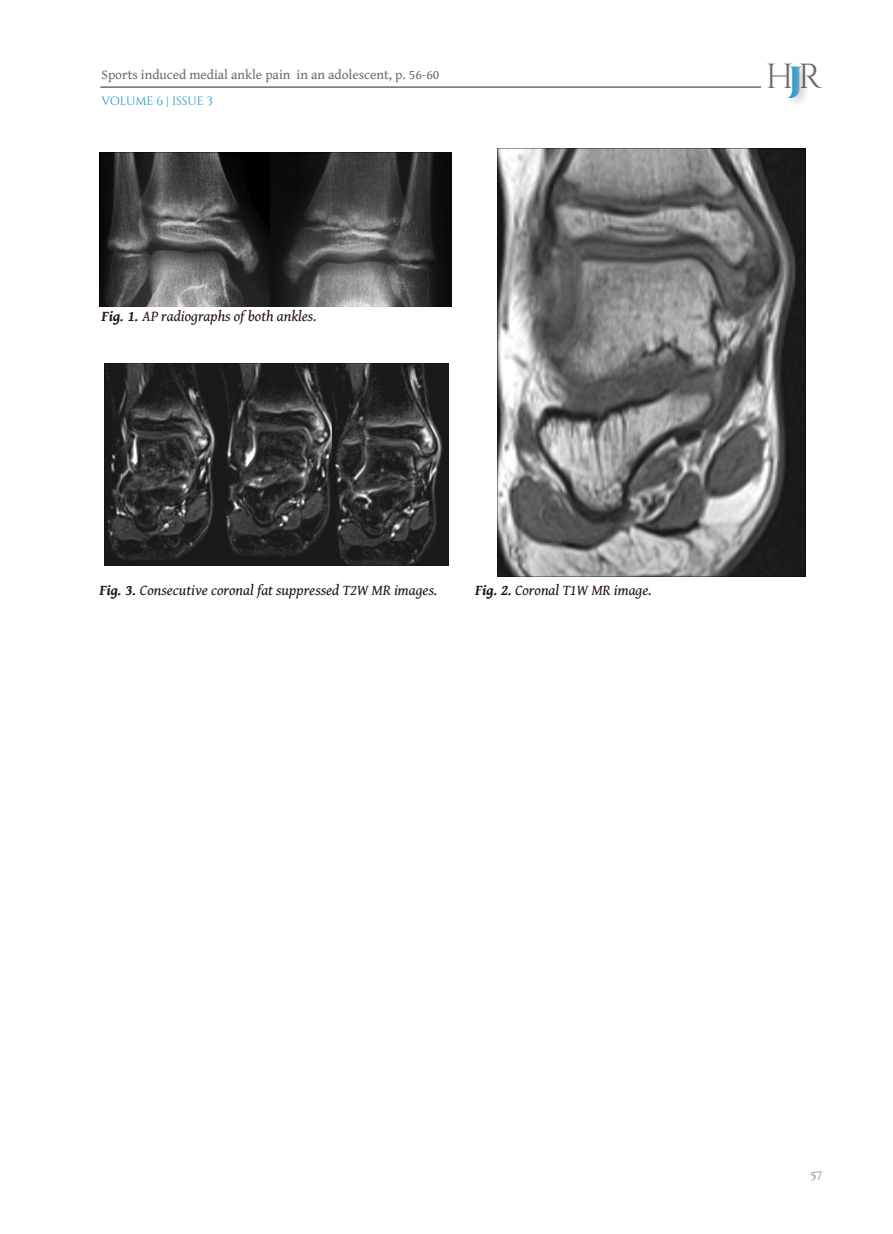
<style>
.page{position:relative;width:893px;height:1234px;background:#fff}
.page>*{position:absolute;margin:0;border:0;box-sizing:border-box;transform-origin:0 0}
.t1{font:34.8px "Cinzel";color:#6c6d70}
.List_Paragraph{font:italic 15px "Gentium Book Basic";color:#24140d}
.t2{font:13.5px "Gentium Book Basic";color:#6c6d70}
.t3{font:12px "Cinzel";letter-spacing:-.015em;color:#1c91c5}
.t4{font:12px "Cinzel";color:#6c6d70}
.s1{font-weight:900;color:#1c91c5}
.s2{font-weight:700}
</style>
<div class="page">
<hr style="left:100px;top:86px;width:661px;height:2px;background:#6c6d70">
<div style="left:785px;top:62px;width:27px;height:47px;background:#231f20;opacity:.25"></div>
<img style="left:100px;top:152px;width:351px;height:155px">
<img style="left:498px;top:148px;width:307px;height:428px">
<img style="left:105px;top:363px;width:343px;height:202px">
<p class="t2" style="left:101px;top:65px;width:340px">Sports induced medial ankle pain in an adolescent, p. 56-60</p>
<h1 class="t1" style="left:765px;top:56px;width:58px">H<span class="s1">J</span>R</h1>
<p class="t3" style="left:101px;top:94px;width:113px">VOLUME 6 | ISSUE 3</p>
<p class="List_Paragraph" style="left:102px;top:305px;width:216px"><span class="s2">Fig. 1.</span> AP radiographs of both ankles.</p>
<p class="List_Paragraph" style="left:99px;top:578px;width:339px"><span class="s2">Fig. 3.</span> Consecutive coronal fat suppressed T2W MR images.</p>
<p class="List_Paragraph" style="left:475px;top:578px;width:178px"><span class="s2">Fig. 2.</span> Coronal T1W MR image.</p>
<p class="t4" style="left:810px;top:1168px;width:13px">57</p>
</div>
